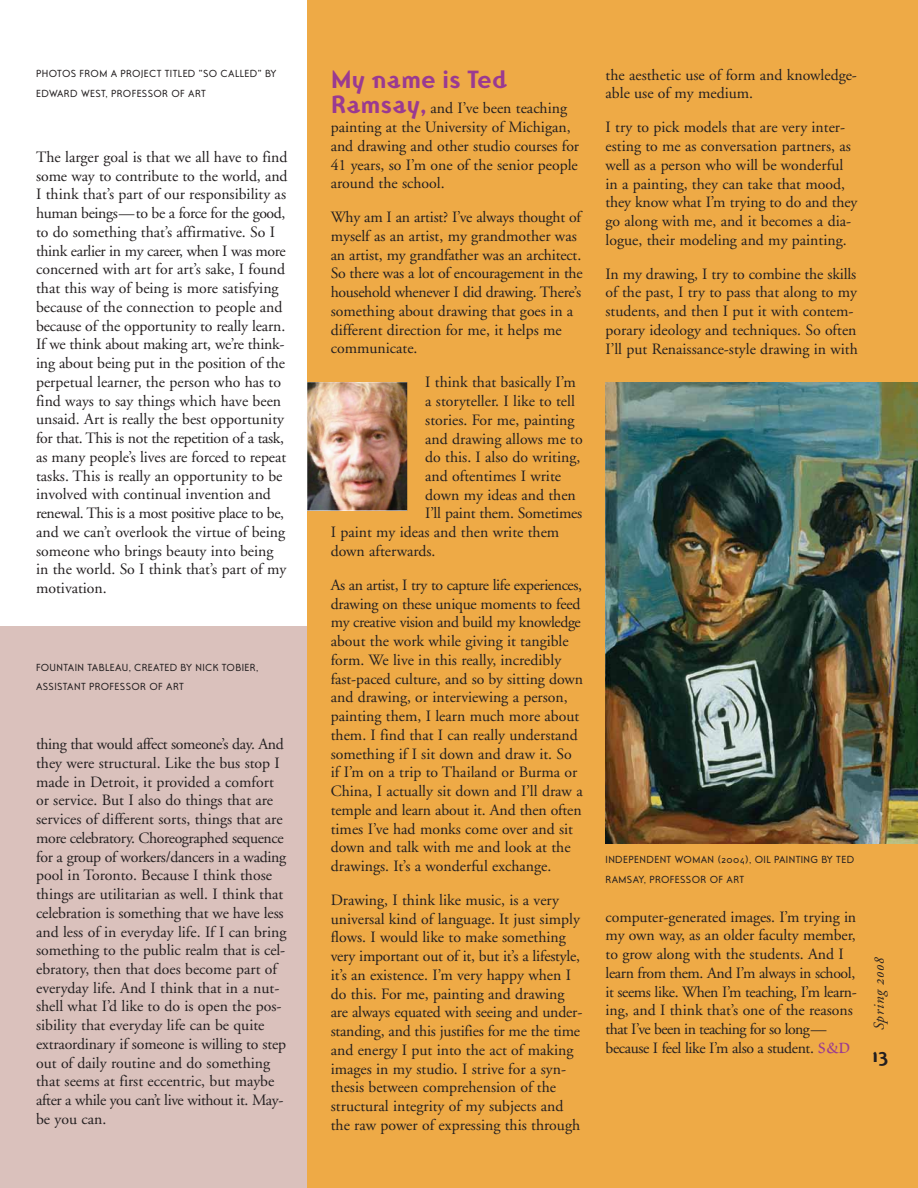
<style>
.page{position:relative;width:918px;height:1188px;background:#fff}
.page>*{position:absolute;margin:0;border:0;box-sizing:border-box;transform-origin:0 0}
.t1{font:700 25.5px "Ottomat";letter-spacing:-.015em;color:#9a3a91}
.t2{font:700 21px "Ottomat";color:#231f20}
.t3{font:15.75px/18.8px "Adobe Garamond";color:#231f20}
.t4{font:italic 15px "Adobe Garamond";color:#231f20}
.t5{font:10.5px/19.5px "Ottomat";letter-spacing:.035em;color:#231f20}
.s1{font-family:"Ottomat";font-weight:700;font-size:25.5px;color:#9a3a91}
.s2{font-family:"Poetica Roman Small Caps";font-size:24px;color:#9a3a91}
.s3{font-family:"Adobe Garamond Italic Os F";font-style:normal}
</style>
<div class="page">
<div style="left:0;top:626px;width:317px;height:562px;background:#dac1bc"></div>
<div style="left:307px;top:0;width:611px;height:1188px;background:#eeaa46"></div>
<img style="left:307px;top:382px;width:100px;height:128px">
<img style="left:606px;top:382px;width:312px;height:462px">
<p class="t5" style="left:36px;top:64px;width:242px">PHOTOS FROM A PROJECT TITLED "SO CALLED" BY<br>EDWARD WEST, PROFESSOR OF ART</p>
<p class="t3" style="left:36px;top:148px;width:253px">The larger goal is that we all have to find some way to contribute to the world, and I think that’s part of our responsibility as human beings—to be a force for the good, to do something that’s affirmative. So I think earlier in my career, when I was more concerned with art for art’s sake, I found that this way of being is more satisfying because of the connection to people and because of the opportunity to really learn.<br>If we think about making art, we’re think&shy;ing about being put in the position of the perpetual learner, the person who has to find ways to say things which have been unsaid. Art is really the best opportunity for that. This is not the repetition of a task, as many people’s lives are forced to repeat tasks. This is really an opportunity to be involved with continual invention and renewal. This is a most positive place to be, and we can’t overlook the virtue of being someone who brings beauty into being in the world. So I think that’s part of my motivation.</p>
<p class="t5" style="left:36px;top:657px;width:224px">FOUNTAIN TABLEAU, CREATED BY NICK TOBIER,<br>ASSISTANT PROFESSOR OF ART</p>
<p class="t3" style="left:36px;top:735px;width:252px">thing that would affect someone’s day. And they were structural. Like the bus stop I made in Detroit, it provided a comfort or service. But I also do things that are services of different sorts, things that are more celebratory. Choreographed sequence for a group of workers/dancers in a wading pool in Toronto. Because I think those things are utilitarian as well. I think that celebration is something that we have less and less of in everyday life. If I can bring something to the public realm that is cel&shy;ebratory, then that does become part of everyday life. And I think that in a nut&shy;shell what I’d like to do is open the pos&shy;sibility that everyday life can be quite extraordinary if someone is willing to step out of daily routine and do something that seems at first eccentric, but maybe after a while you can’t live without it. May&shy;be you can.</p>
<h1 class="t1" style="left:331px;top:63px;width:178px">My name is Ted</h1>
<p class="t3" style="left:331px;top:99px;width:250px"><span class="s1">Ramsay,</span> and I’ve been teaching painting at the University of Michigan, and drawing and other studio courses for 41 years, so I’m one of the senior people around the school.</p>
<p class="t3" style="left:331px;top:208px;width:253px">Why am I an artist? I’ve always thought of myself as an artist, my grandmother was an artist, my grandfather was an architect.<br>So there was a lot of encouragement in the household whenever I did drawing. There’s something about drawing that goes in a different direction for me, it helps me communicate.</p>
<p class="t3" style="left:425px;top:373px;width:152px">I think that basically I’m</p>
<p class="t3" style="left:425px;top:392px;width:151px">a storyteller. I like to tell</p>
<p class="t3" style="left:425px;top:411px;width:151px">stories. For me, painting</p>
<p class="t3" style="left:425px;top:430px;width:159px">and drawing allows me to</p>
<p class="t3" style="left:425px;top:448px;width:157px">do this. I also do writing,</p>
<p class="t3" style="left:425px;top:467px;width:137px">and oftentimes I write</p>
<p class="t3" style="left:425px;top:486px;width:152px">down my ideas and then</p>
<p class="t3" style="left:425px;top:505px;width:159px">I’ll paint them. Sometimes</p>
<p class="t3" style="left:331px;top:523px;width:230px">I paint my ideas and then write them</p>
<p class="t3" style="left:331px;top:542px;width:106px">down afterwards.</p>
<p class="t3" style="left:331px;top:576px;width:254px">As an artist, I try to capture life experiences, drawing on these unique moments to feed my creative vision and build my knowledge about the work while giving it tangible form. We live in this really, incredibly fast-paced culture, and so by sitting down and drawing, or interviewing a person, painting them, I learn much more about them. I find that I can really understand something if I sit down and draw it. So if I’m on a trip to Thailand or Burma or China, I actually sit down and I’ll draw a temple and learn about it. And then often times I’ve had monks come over and sit down and talk with me and look at the drawings. It’s a wonderful exchange.</p>
<p class="t3" style="left:331px;top:891px;width:253px">Drawing, I think like music, is a very universal kind of language. It just simply flows. I would like to make something very important out of it, but it’s a lifestyle, it’s an existence. I’m very happy when I do this. For me, painting and drawing are always equated with seeing and under&shy;standing, and this justifies for me the time and energy I put into the act of making images in my studio. I strive for a syn&shy;thesis between comprehension of the structural integrity of my subjects and the raw power of expressing this through</p>
<p class="t3" style="left:606px;top:66px;width:253px">the aesthetic use of form and knowledge&shy;able use of my medium.</p>
<p class="t3" style="left:606px;top:118px;width:253px">I try to pick models that are very inter&shy;esting to me as conversation partners, as well as a person who will be wonderful in a painting, they can take that mood, they know what I’m trying to do and they go along with me, and it becomes a dia&shy;logue, their modeling and my painting.</p>
<p class="t3" style="left:606px;top:265px;width:254px">In my drawing, I try to combine the skills of the past, I try to pass that along to my students, and then I put it with contem&shy;porary ideology and techniques. So often I’ll put Renaissance-style drawing in with</p>
<p class="t5" style="left:606px;top:850px;width:250px">INDEPENDENT WOMAN (2004), OIL PAINTING BY TED<br>RAMSAY, PROFESSOR OF ART</p>
<p class="t3" style="left:606px;top:908px;width:253px">computer-generated images. I’m trying in my own way, as an older faculty member, to grow along with the students. And I learn from them. And I’m always in school, it seems like. When I’m teaching, I’m learn&shy;ing, and I think that’s one of the reasons that I’ve been in teaching for so long— because I feel like I’m also a student. <span class="s2">s&amp;d</span></p>
<p class="t4" style="left:871px;top:1030px;width:75px;rotate:-90deg">Spring <span class="s3">2008</span></p>
<h2 class="t2" style="left:872px;top:1041px;width:18px">13</h2>
</div>
